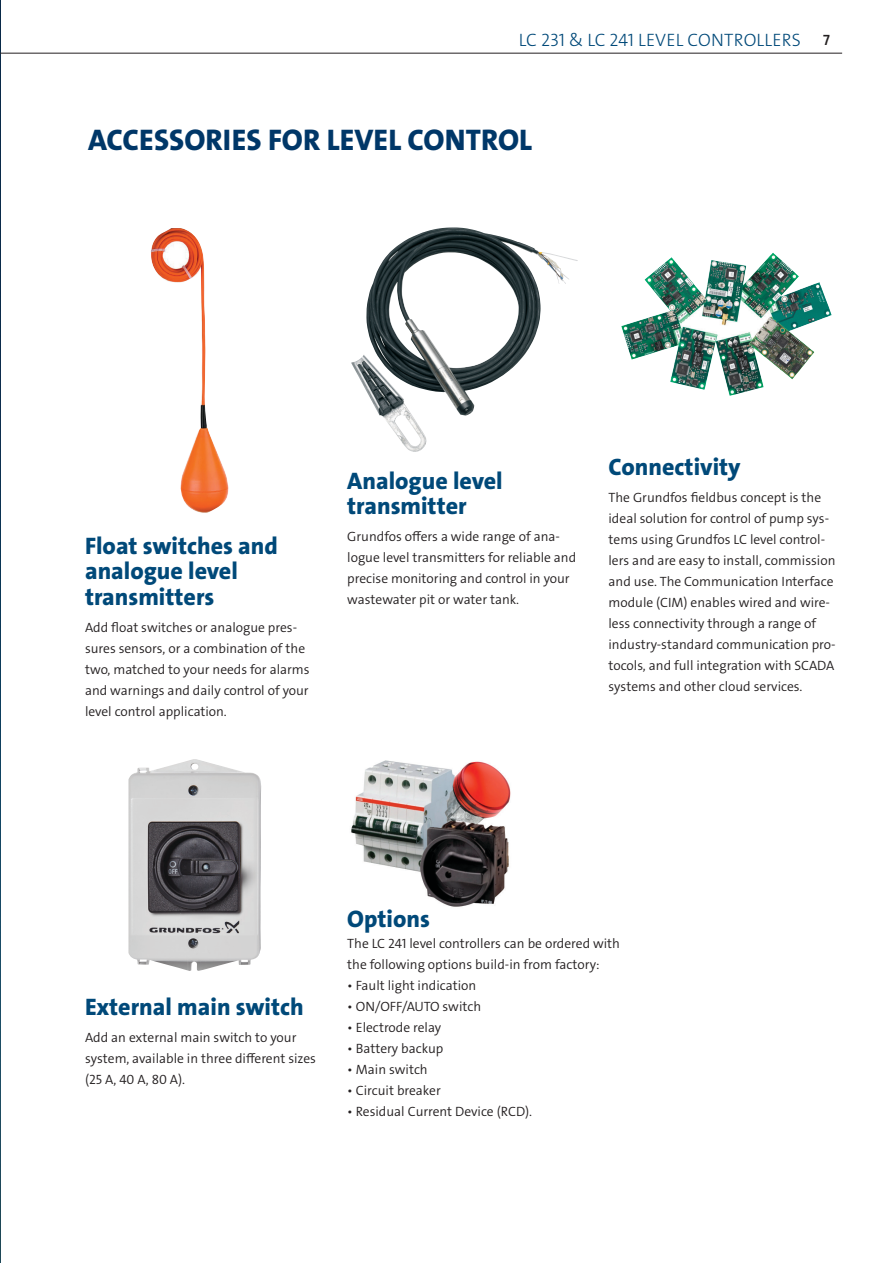
<style>
.page{position:relative;width:893px;height:1263px;background:#fff}
.page>*{position:absolute;margin:0;border:0;box-sizing:border-box;transform-origin:0 0}
.t1{font:30px "Grundfos The Sans V2 OT 8 XB";letter-spacing:.005em;color:#003768}
.t2{font:24px/25.5px "Grundfos The Sans V2 OT 8 XB";color:#004979}
.t3{font:18px "Grundfos The Sans V2 OT 3 L";letter-spacing:.015em;color:#004979}
.t4{font:13.5px/21px "Grundfos The Sans V2 OT 4 SL";color:#231f20}
.s1{font-family:"Grundfos The Sans V2 OT 6 SB";font-size:15px;color:#231f20}
</style>
<div class="page">
<img style="left:0;top:0;width:1px;height:1263px">
<img style="left:621px;top:253px;width:152px;height:143px">
<img style="left:151px;top:228px;width:78px;height:285px">
<img style="left:351px;top:760px;width:160px;height:147px">
<img style="left:366px;top:228px;width:204px;height:187px">
<img style="left:128px;top:759px;width:133px;height:212px">
<hr style="left:0;top:53px;width:842px;height:1px;background:#231f20">
<h3 class="t3" style="left:519px;top:28px;width:313px">LC 231 &amp; LC 241 LEVEL CONTROLLERS <span class="s1">7</span></h3>
<h1 class="t1" style="left:88px;top:120px;width:446px">ACCESSORIES FOR LEVEL CONTROL</h1>
<h2 class="t2" style="left:85px;top:533px;width:194px">Float switches and analogue level transmitters</h2>
<p class="t4" style="left:85px;top:617px;width:226px">Add float switches or analogue pres&shy;sures sensors, or a combination of the two, matched to your needs for alarms and warnings and daily control of your level control application.</p>
<h2 class="t2" style="left:347px;top:468px;width:157px">Analogue level transmitter</h2>
<p class="t4" style="left:347px;top:526px;width:230px">Grundfos offers a wide range of ana&shy;logue level transmitters for reliable and precise monitoring and control in your wastewater pit or water tank.</p>
<h2 class="t2" style="left:608px;top:454px;width:134px">Connectivity</h2>
<p class="t4" style="left:608px;top:487px;width:229px">The Grundfos fieldbus concept is the ideal solution for control of pump sys&shy;tems using Grundfos LC level control&shy;lers and are easy to install, commission and use. The Communication Interface module (CIM) enables wired and wire&shy;less connectivity through a range of industry-standard communication pro&shy;tocols, and full integration with SCADA systems and other cloud services.</p>
<h2 class="t2" style="left:85px;top:994px;width:220px">External main switch</h2>
<p class="t4" style="left:85px;top:1027px;width:233px">Add an external main switch to your system, available in three different sizes (25 A, 40 A, 80 A).</p>
<h2 class="t2" style="left:347px;top:906px;width:84px">Options</h2>
<p class="t4" style="left:347px;top:933px;width:274px">The LC 241 level controllers can be ordered with the following options build-in from factory:</p>
<p class="t4" style="left:347px;top:975px;width:130px">• Fault light indication</p>
<p class="t4" style="left:347px;top:996px;width:135px">• ON/OFF/AUTO switch</p>
<p class="t4" style="left:347px;top:1017px;width:95px">• Electrode relay</p>
<p class="t4" style="left:347px;top:1038px;width:98px">• Battery backup</p>
<p class="t4" style="left:347px;top:1059px;width:82px">• Main switch</p>
<p class="t4" style="left:347px;top:1080px;width:95px">• Circuit breaker</p>
<p class="t4" style="left:347px;top:1101px;width:186px">• Residual Current Device (RCD).</p>
</div>
